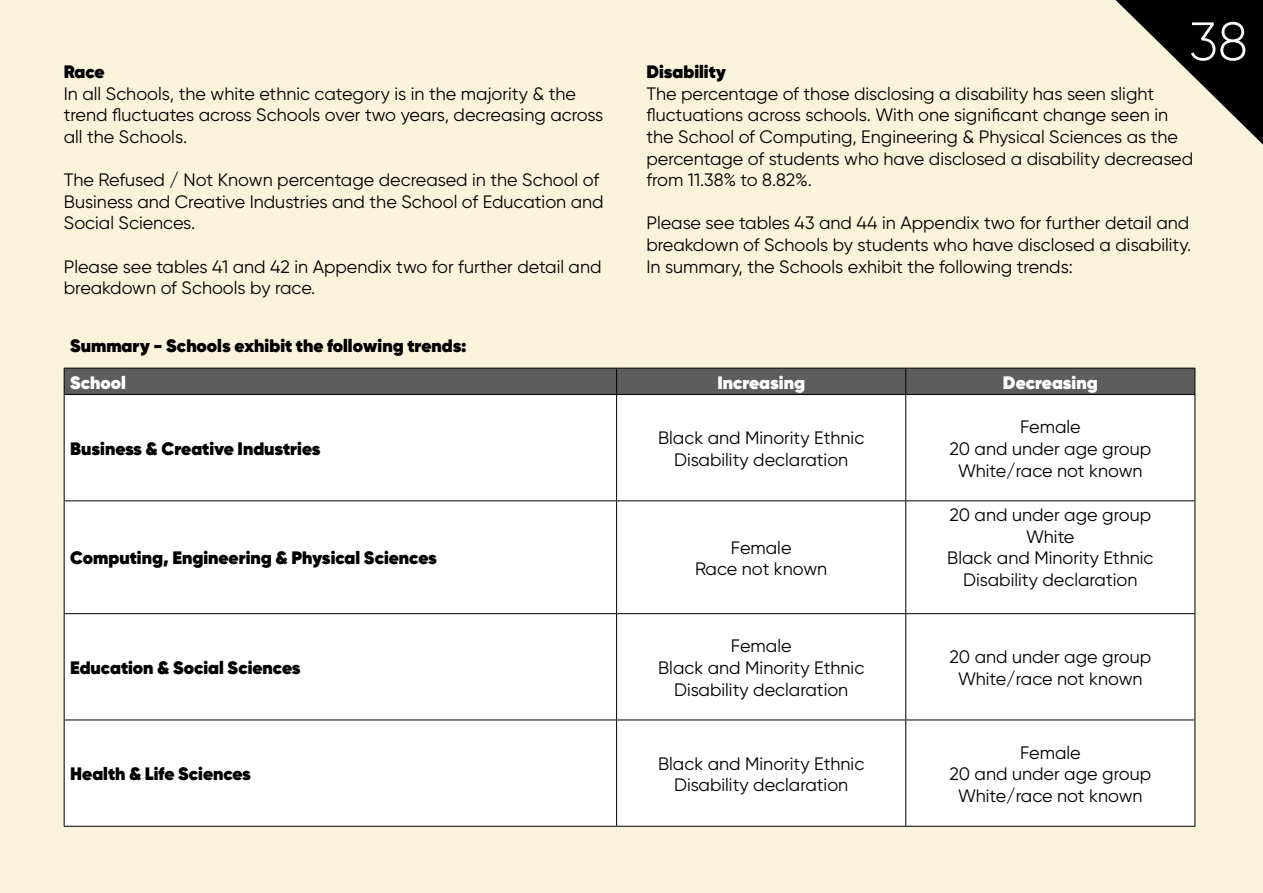
<style>
.page{position:relative;width:1263px;height:893px;background:#faf3dc}
.page>*{position:absolute;margin:0;border:0;box-sizing:border-box;transform-origin:0 0}
.t1{font:300 54px "Gilroy";color:#fff}
.contents_no_rule{font:18px/21.6px "Gilroy";color:#000}
.contents_no_rule-2{font:800 18px "Gilroy";color:#000}
.contents_no_rule-3{font:800 18px "Gilroy";color:#fff}
</style>
<div class="page">
<svg style="left:1115px;top:0;width:148px;height:145px"></svg>
<div style="left:65px;top:395px;width:1129px;height:431px;background:#fff"></div>
<div style="left:64px;top:368px;width:1131px;height:26px;background:#5d5d5d"></div>
<hr style="left:64px;top:394px;width:553px;height:1px;background:#000">
<hr style="left:64px;top:395px;width:1px;height:105px;background:#000">
<hr style="left:617px;top:394px;width:289px;height:1px;background:#000">
<hr style="left:616px;top:395px;width:1px;height:105px;background:#000">
<hr style="left:906px;top:394px;width:289px;height:1px;background:#000">
<hr style="left:905px;top:395px;width:1px;height:105px;background:#000">
<hr style="left:1194px;top:395px;width:1px;height:105px;background:#000">
<hr style="left:64px;top:500px;width:553px;height:1px;background:#000">
<hr style="left:64px;top:501px;width:1px;height:112px;background:#000">
<hr style="left:617px;top:500px;width:289px;height:1px;background:#000">
<hr style="left:616px;top:501px;width:1px;height:112px;background:#000">
<hr style="left:906px;top:500px;width:289px;height:1px;background:#000">
<hr style="left:905px;top:501px;width:1px;height:112px;background:#000">
<hr style="left:1194px;top:501px;width:1px;height:112px;background:#000">
<hr style="left:64px;top:613px;width:553px;height:1px;background:#000">
<hr style="left:64px;top:614px;width:1px;height:106px;background:#000">
<hr style="left:617px;top:613px;width:289px;height:1px;background:#000">
<hr style="left:616px;top:614px;width:1px;height:106px;background:#000">
<hr style="left:906px;top:613px;width:289px;height:1px;background:#000">
<hr style="left:905px;top:614px;width:1px;height:106px;background:#000">
<hr style="left:1194px;top:614px;width:1px;height:106px;background:#000">
<hr style="left:64px;top:720px;width:553px;height:1px;background:#000">
<hr style="left:64px;top:720px;width:1px;height:106px;background:#000">
<hr style="left:617px;top:720px;width:289px;height:1px;background:#000">
<hr style="left:616px;top:720px;width:1px;height:106px;background:#000">
<hr style="left:906px;top:720px;width:289px;height:1px;background:#000">
<hr style="left:905px;top:720px;width:1px;height:106px;background:#000">
<hr style="left:1194px;top:720px;width:1px;height:106px;background:#000">
<hr style="left:64px;top:826px;width:553px;height:1px;background:#000">
<hr style="left:617px;top:826px;width:289px;height:1px;background:#000">
<hr style="left:906px;top:826px;width:289px;height:1px;background:#000">
<p class="contents_no_rule-2" style="left:64px;top:60px;width:42px">Race</p>
<p class="contents_no_rule" style="left:64px;top:83px;width:541px">In all Schools, the white ethnic category is in the majority &amp; the trend fluctuates across Schools over two years, decreasing across all the Schools.</p>
<p class="contents_no_rule" style="left:64px;top:169px;width:541px">The Refused / Not Known percentage decreased in the School of<br>Business and Creative Industries and the School of Education and<br>Social Sciences.</p>
<p class="contents_no_rule" style="left:64px;top:255px;width:539px">Please see tables 41 and 42 in Appendix two for further detail and breakdown of Schools by race.</p>
<h1 class="t1" style="left:1189px;top:8px;width:60px">38</h1>
<p class="contents_no_rule-2" style="left:646px;top:60px;width:81px">Disability</p>
<p class="contents_no_rule" style="left:646px;top:82px;width:548px">The percentage of those disclosing a disability has seen slight fluctuations across schools. With one significant change seen in the School of Computing, Engineering &amp; Physical Sciences as the percentage of students who have disclosed a disability decreased from 11.38% to 8.82%.</p>
<p class="contents_no_rule" style="left:646px;top:212px;width:546px">Please see tables 43 and 44 in Appendix two for further detail and breakdown of Schools by students who have disclosed a disability.</p>
<p class="contents_no_rule" style="left:646px;top:255px;width:428px">In summary, the Schools exhibit the following trends:</p>
<p class="contents_no_rule-2" style="left:70px;top:334px;width:398px">Summary - Schools exhibit the following trends:</p>
<p class="contents_no_rule-3" style="left:70px;top:371px;width:57px">School</p>
<p class="contents_no_rule-3" style="left:717px;top:371px;width:89px">Increasing</p>
<p class="contents_no_rule-3" style="left:1003px;top:371px;width:96px">Decreasing</p>
<p class="contents_no_rule-2" style="left:70px;top:437px;width:252px">Business &amp; Creative Industries</p>
<p class="contents_no_rule" style="left:658px;top:427px;width:208px;text-align:center">Black and Minority Ethnic<br>Disability declaration</p>
<p class="contents_no_rule-2" style="left:70px;top:547px;width:368px">Computing, Engineering &amp; Physical Sciences</p>
<p class="contents_no_rule-2" style="left:70px;top:656px;width:232px">Education &amp; Social Sciences</p>
<p class="contents_no_rule" style="left:731px;top:536px;width:62px">Female</p>
<p class="contents_no_rule" style="left:695px;top:558px;width:134px">Race not known</p>
<p class="contents_no_rule" style="left:731px;top:635px;width:62px">Female</p>
<p class="contents_no_rule" style="left:658px;top:657px;width:208px;text-align:center">Black and Minority Ethnic<br>Disability declaration</p>
<p class="contents_no_rule-2" style="left:70px;top:762px;width:182px">Health &amp; Life Sciences</p>
<p class="contents_no_rule" style="left:658px;top:752px;width:208px;text-align:center">Black and Minority Ethnic<br>Disability declaration</p>
<p class="contents_no_rule" style="left:1020px;top:416px;width:62px">Female</p>
<p class="contents_no_rule" style="left:949px;top:438px;width:203px">20 and under age group</p>
<p class="contents_no_rule" style="left:958px;top:459px;width:186px">White/race not known</p>
<p class="contents_no_rule" style="left:949px;top:504px;width:203px">20 and under age group</p>
<p class="contents_no_rule" style="left:1026px;top:526px;width:50px">White</p>
<p class="contents_no_rule" style="left:947px;top:547px;width:208px;text-align:center">Black and Minority Ethnic<br>Disability declaration</p>
<p class="contents_no_rule" style="left:949px;top:646px;width:203px">20 and under age group</p>
<p class="contents_no_rule" style="left:958px;top:667px;width:186px">White/race not known</p>
<p class="contents_no_rule" style="left:1020px;top:741px;width:62px">Female</p>
<p class="contents_no_rule" style="left:949px;top:763px;width:203px">20 and under age group</p>
<p class="contents_no_rule" style="left:958px;top:785px;width:186px">White/race not known</p>
</div>
